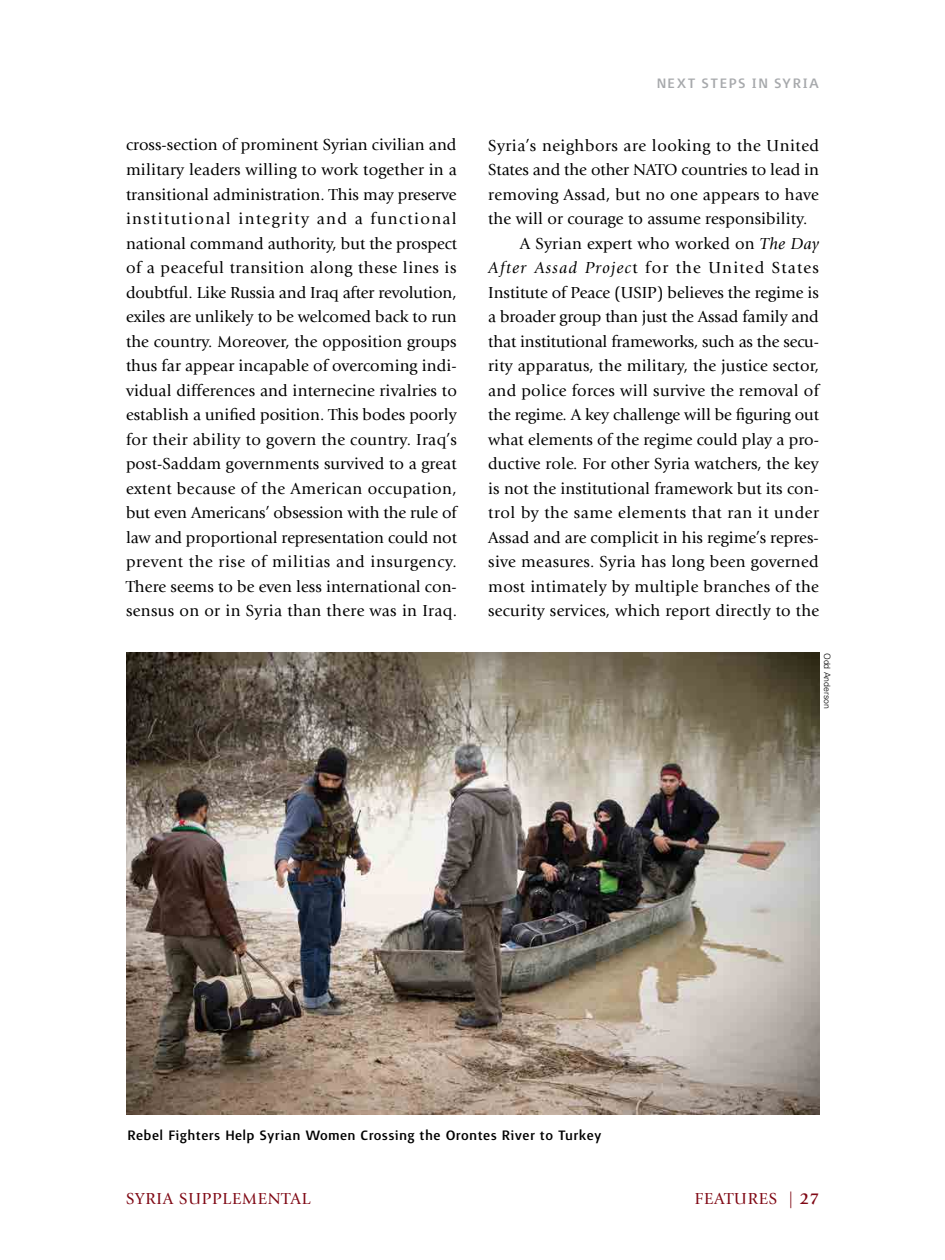
<style>
.page{position:relative;width:945px;height:1260px;background:#fff}
.page>*{position:absolute;margin:0;border:0;box-sizing:border-box;transform-origin:0 0}
.t1{font:500 17.5px "Surface";letter-spacing:.02em;color:#000}
.t2{font:500 17.5px "Surface";letter-spacing:.07em;color:#a7a9ac}
.t3{font:16.62px/24.5px "Giovanni Std";letter-spacing:.005em;color:#000;text-align:justify}
.t4{font:16.62px "Giovanni Std";letter-spacing:.03em;color:#000}
.t5{font:16.62px "Giovanni Std";letter-spacing:.075em;color:#000}
.t6{font:16.62px "Giovanni Std";letter-spacing:.05em;color:#7f0814}
.t7{font:300 8.75px "Univers LT Std";color:#000}
.s1{font-style:italic}
.s2{font-weight:700}
</style>
<div class="page">
<img style="left:126px;top:653px;width:694px;height:462px">
<p class="t2" style="left:656px;top:75px;width:164px">NEXT STEPS IN SYRIA</p>
<p class="t3" style="left:126px;top:133px;width:332px">cross-section of prominent Syrian civilian and military leaders willing to work together in a transitional administration. This may preserve institutional integrity and a functional national command authority, but the prospect of a peaceful transition along these lines is doubtful. Like Russia and Iraq after revolution, exiles are unlikely to be welcomed back to run the country. Moreover, the opposition groups thus far appear incapable of overcoming indi&shy;vidual differences and internecine rivalries to establish a unified position. This bodes poorly for their ability to govern the country. Iraq’s post-Saddam governments survived to a great extent because of the American occupation, but even Americans’ obsession with the rule of law and proportional representation could not prevent the rise of militias and insurgency.<br>There seems to be even less international con&shy;sensus on or in Syria than there was in Iraq.</p>
<p class="t4" style="left:488px;top:136px;width:332px">Syria’s neighbors are looking to the United</p>
<p class="t3" style="left:488px;top:158px;width:332px">States and the other NATO countries to lead in</p>
<p class="t3" style="left:488px;top:182px;width:332px">removing Assad, but no one appears to have</p>
<p class="t3" style="left:488px;top:207px;width:321px">the will or courage to assume responsibility.</p>
<p class="t3" style="left:520px;top:231px;width:301px">A Syrian expert who worked on <span class="s1">The Day</span></p>
<p class="t5" style="left:488px;top:258px;width:332px"><span class="s1">After Assad Projec</span>t for the United States</p>
<p class="t3" style="left:488px;top:280px;width:332px">Institute of Peace (USIP) believes the regime is</p>
<p class="t3" style="left:488px;top:305px;width:332px">a broader group than just the Assad family and</p>
<p class="t3" style="left:488px;top:329px;width:332px">that institutional frameworks, such as the secu-</p>
<p class="t3" style="left:488px;top:354px;width:333px">rity apparatus, the military, the justice sector,</p>
<p class="t3" style="left:488px;top:378px;width:332px">and police forces will survive the removal of</p>
<p class="t3" style="left:488px;top:403px;width:332px">the regime. A key challenge will be figuring out</p>
<p class="t3" style="left:488px;top:427px;width:332px">what elements of the regime could play a pro-</p>
<p class="t3" style="left:488px;top:452px;width:332px">ductive role. For other Syria watchers, the key</p>
<p class="t3" style="left:488px;top:476px;width:332px">is not the institutional framework but its con-</p>
<p class="t4" style="left:488px;top:503px;width:332px">trol by the same elements that ran it under</p>
<p class="t3" style="left:488px;top:525px;width:332px">Assad and are complicit in his regime’s repres-</p>
<p class="t3" style="left:488px;top:550px;width:332px">sive measures. Syria has long been governed</p>
<p class="t3" style="left:488px;top:574px;width:332px">most intimately by multiple branches of the</p>
<p class="t3" style="left:488px;top:599px;width:332px">security services, which report directly to the</p>
<p class="t1" style="left:127px;top:1127px;width:476px">Rebel Fighters Help Syrian Women Crossing the Orontes River to Turkey</p>
<p class="t7" style="left:832px;top:653px;width:58px;rotate:90deg">Odd Anderson</p>
<p class="t6" style="left:126px;top:1189px;width:186px">SYRIA SUPPLEMENTAL</p>
<p class="t6" style="left:695px;top:1189px;width:126px">FEATURES | <span class="s2">27</span></p>
</div>
